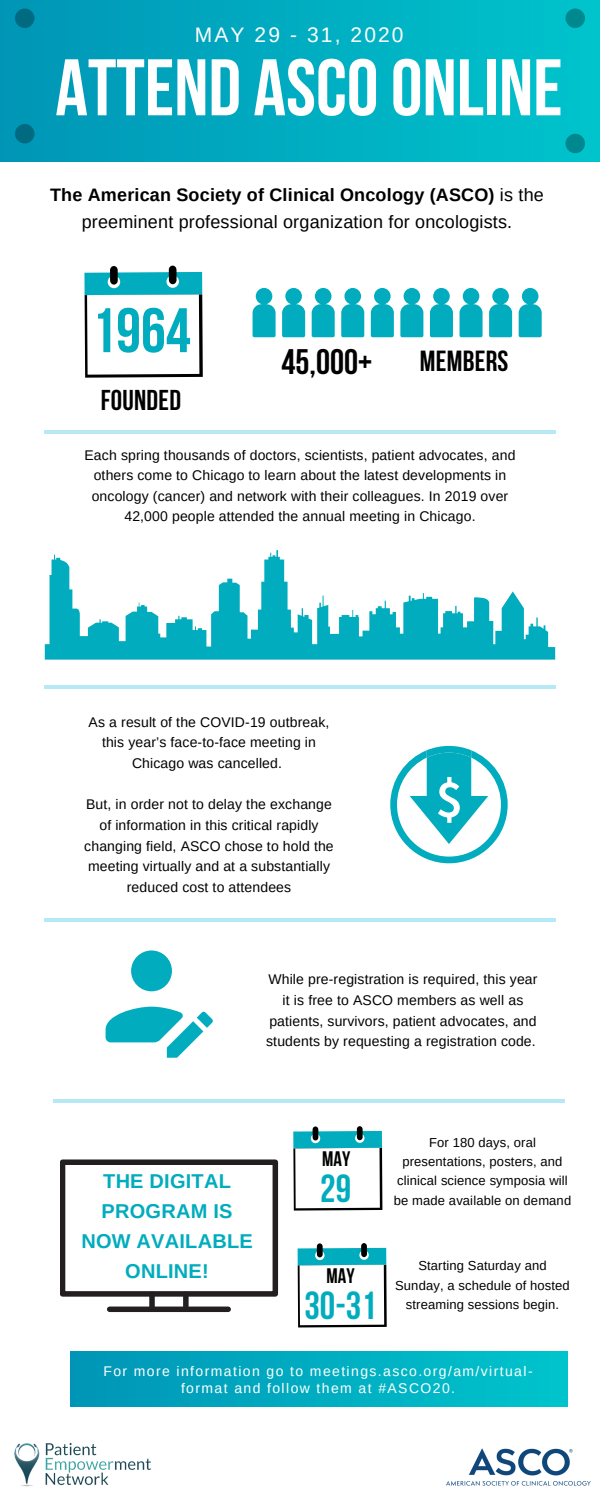
<style>
.page{position:relative;width:600px;height:1500px;background:#fff}
.page>*{position:absolute;margin:0;border:0;box-sizing:border-box;transform-origin:0 0}
.t1{font:700 80px "Bebas Neue";color:#fff}
.t2{font:700 62.8px "Bebas Neue";color:#00acbd}
.t3{font:700 39px "Bebas Neue";color:#00acbd}
.t4{font:700 35.4px "Bebas Neue";color:#000}
.t5{font:700 29px "Bebas Neue";letter-spacing:.01em;color:#000}
.t6{font:700 28.6px "Bebas Neue";letter-spacing:.01em;color:#000}
.t7{font:21px "Arimo";letter-spacing:.1em;color:#fff}
.t8{font:700 20.9px "Bebas Neue";letter-spacing:.01em;color:#000}
.t9{font:700 20px/29.8px "Arimo";letter-spacing:.01em;color:#00acbd;text-align:center}
.t10{font:18px/27px "Arimo";letter-spacing:.01em;color:#000;text-align:center}
.t11{font:14px/20.7px "Arimo";letter-spacing:.01em;color:#000;text-align:center}
.t12{font:14px/17.2px "Arimo";letter-spacing:.1em;color:#fff;text-align:center}
.t13{font:13px/19.3px "Arimo";letter-spacing:.01em;color:#000;text-align:center}
.s1{font-weight:700}
</style>
<div class="page">
<div style="left:0;top:0;width:600px;height:162px;background:linear-gradient(to right,#0095b6,#00c4cc)"></div>
<div style="left:15px;top:9px;width:19px;height:19px;background:#006a81;border-radius:50%"></div>
<div style="left:566px;top:9px;width:19px;height:19px;background:#00888f;border-radius:50%"></div>
<div style="left:566px;top:134px;width:19px;height:19px;background:#00888f;border-radius:50%"></div>
<div style="left:15px;top:124px;width:19px;height:19px;background:#006a81;border-radius:50%"></div>
<hr style="left:44px;top:430px;width:512px;height:4px;background:#b4e9f5">
<hr style="left:44px;top:685px;width:512px;height:3px;background:#00b6de">
<hr style="left:44px;top:918px;width:512px;height:4px;background:#b4e9f5">
<img style="left:14px;top:1443px;width:137px;height:44px">
<img style="left:446px;top:1448px;width:145px;height:38px">
<svg style="left:253px;top:288px;width:23px;height:49px"></svg>
<svg style="left:282px;top:288px;width:23px;height:49px"></svg>
<svg style="left:312px;top:288px;width:23px;height:49px"></svg>
<svg style="left:341px;top:288px;width:23px;height:49px"></svg>
<svg style="left:371px;top:288px;width:23px;height:49px"></svg>
<svg style="left:400px;top:288px;width:23px;height:49px"></svg>
<svg style="left:430px;top:288px;width:23px;height:49px"></svg>
<svg style="left:460px;top:288px;width:23px;height:49px"></svg>
<svg style="left:489px;top:288px;width:23px;height:49px"></svg>
<svg style="left:519px;top:288px;width:23px;height:49px"></svg>
<svg style="left:84px;top:266px;width:119px;height:112px"></svg>
<svg style="left:45px;top:550px;width:510px;height:110px"></svg>
<svg style="left:390px;top:746px;width:118px;height:117px"></svg>
<div style="left:71px;top:1351px;width:496px;height:56px;background:linear-gradient(to right,#0095b6,#00c4cc)"></div>
<svg style="left:106px;top:950px;width:107px;height:108px"></svg>
<hr style="left:53px;top:1099px;width:512px;height:4px;background:#b4e9f5">
<svg style="left:293px;top:1126px;width:89px;height:85px"></svg>
<svg style="left:298px;top:1243px;width:89px;height:84px"></svg>
<div style="left:110px;top:1307px;width:118px;height:5px;background:#231f20"></div>
<div style="left:149px;top:1294px;width:6px;height:15px;background:#231f20"></div>
<div style="left:183px;top:1294px;width:6px;height:15px;background:#231f20"></div>
<div style="left:60px;top:1159px;width:218px;height:138px;border:6px solid #231f20"></div>
<h3 class="t7" style="left:195px;top:23px;width:210px">MAY 29 - 31, 2020</h3>
<h1 class="t1" style="left:55px;top:55px;width:509px">ATTEND ASCOONLINE</h1>
<p class="t10" style="left:50px;top:181px;width:495px"><span class="s1">The American Society of Clinical Oncology (ASCO)</span> is the preeminent professional organization for oncologists.</p>
<h2 class="t2" style="left:91px;top:305px;width:101px">1964</h2>
<h3 class="t6" style="left:101px;top:388px;width:82px">FOUNDED</h3>
<h3 class="t4" style="left:282px;top:347px;width:92px">45,000+</h3>
<h3 class="t5" style="left:420px;top:349px;width:90px">MEMBERS</h3>
<p class="t11" style="left:85px;top:445px;width:432px;line-height:20.2px">Each spring thousands of doctors, scientists, patient advocates, and others come to Chicago to learn about the latest developments in oncology (cancer) and network with their colleagues. In 2019 over 42,000 people attended the annual meeting in Chicago.</p>
<p class="t11" style="left:89px;top:711px;width:242px">As a result of the COVID-19 outbreak, this year’s face-to-face meeting in<br>Chicago was cancelled.</p>
<p class="t11" style="left:84px;top:794px;width:251px">But, in order not to delay the exchange of information in this critical rapidly changing field, ASCO chose to hold the meeting virtually and at a substantially reduced cost to attendees</p>
<p class="t11" style="left:266px;top:969px;width:273px">While pre-registration is required, this year it is free to ASCO members as well as patients, survivors, patient advocates, and students by requesting a registration code.</p>
<h3 class="t9" style="left:81px;top:1166px;width:173px">THE DIGITAL<br>PROGRAM IS<br>NOW AVAILABLE<br>ONLINE!</h3>
<h3 class="t8" style="left:322px;top:1150px;width:30px">MAY</h3>
<h3 class="t3" style="left:320px;top:1173px;width:32px">29</h3>
<p class="t13" style="left:394px;top:1133px;width:179px">For 180 days, oral presentations, posters, and clinical science symposia will be made available on demand</p>
<h3 class="t8" style="left:326px;top:1267px;width:30px">MAY</h3>
<h3 class="t3" style="left:304px;top:1290px;width:74px">30-31</h3>
<p class="t13" style="left:395px;top:1256px;width:176px">Starting Saturday and<br>Sunday, a schedule of hosted streaming sessions begin.</p>
<p class="t12" style="left:103px;top:1362px;width:431px">For more information go to meetings.asco.org/am/virtual&shy;format and follow them at #ASCO20.</p>
</div>
